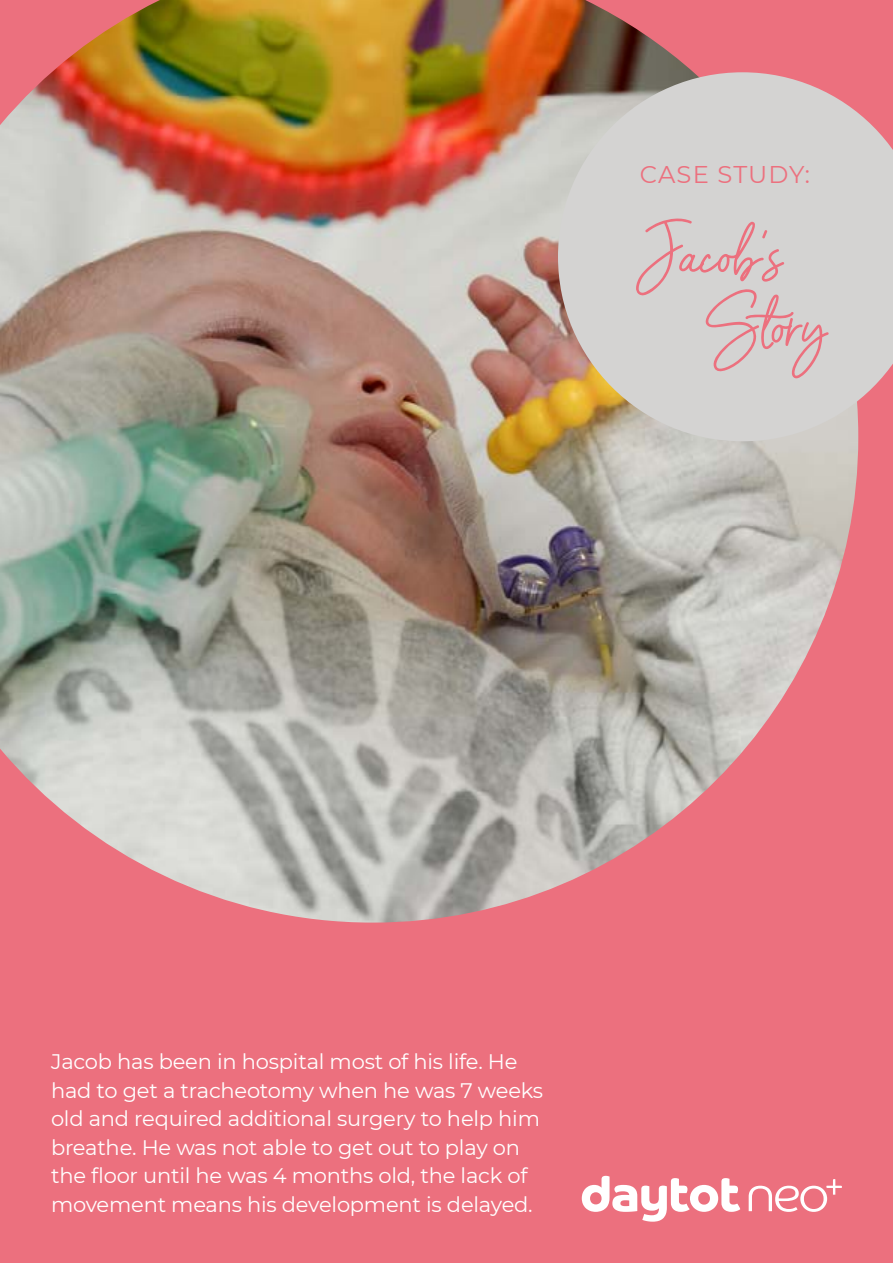
<style>
.page{position:relative;width:893px;height:1263px;background:#ec707e}
.page>*{position:absolute;margin:0;border:0;box-sizing:border-box;transform-origin:0 0}
.t1{font:55.8px/70.7px "Barcelony";letter-spacing:-.01em;color:#ec707e}
.t2{font:24.15px "Montserrat";letter-spacing:.04em;color:#ec707e}
.t3{font:21px/28.5px "Montserrat";letter-spacing:-.01em;color:#fff}
</style>
<div class="page">
<img style="left:0;top:0;width:858px;height:922px">
<svg style="left:558px;top:72px;width:335px;height:369px;background:#d1c8c4"></svg>
<svg style="left:582px;top:1176px;width:158px;height:46px"></svg>
<svg style="left:749px;top:1179px;width:93px;height:33px"></svg>
<p class="t2" style="left:640px;top:158px;width:172px">CASE STUDY:</p>
<h1 class="t1" style="left:703px;top:216px;width:125px;text-indent:-63px">Jacob’s<br>Story</h1>
<p class="t3" style="left:51px;top:1047px;width:494px">Jacob has been in hospital most of his life. He had to get a tracheotomy when he was 7 weeks old and required additional surgery to help him breathe. He was not able to get out to play on the floor until he was 4 months old, the lack of movement means his development is delayed.</p>
</div>
